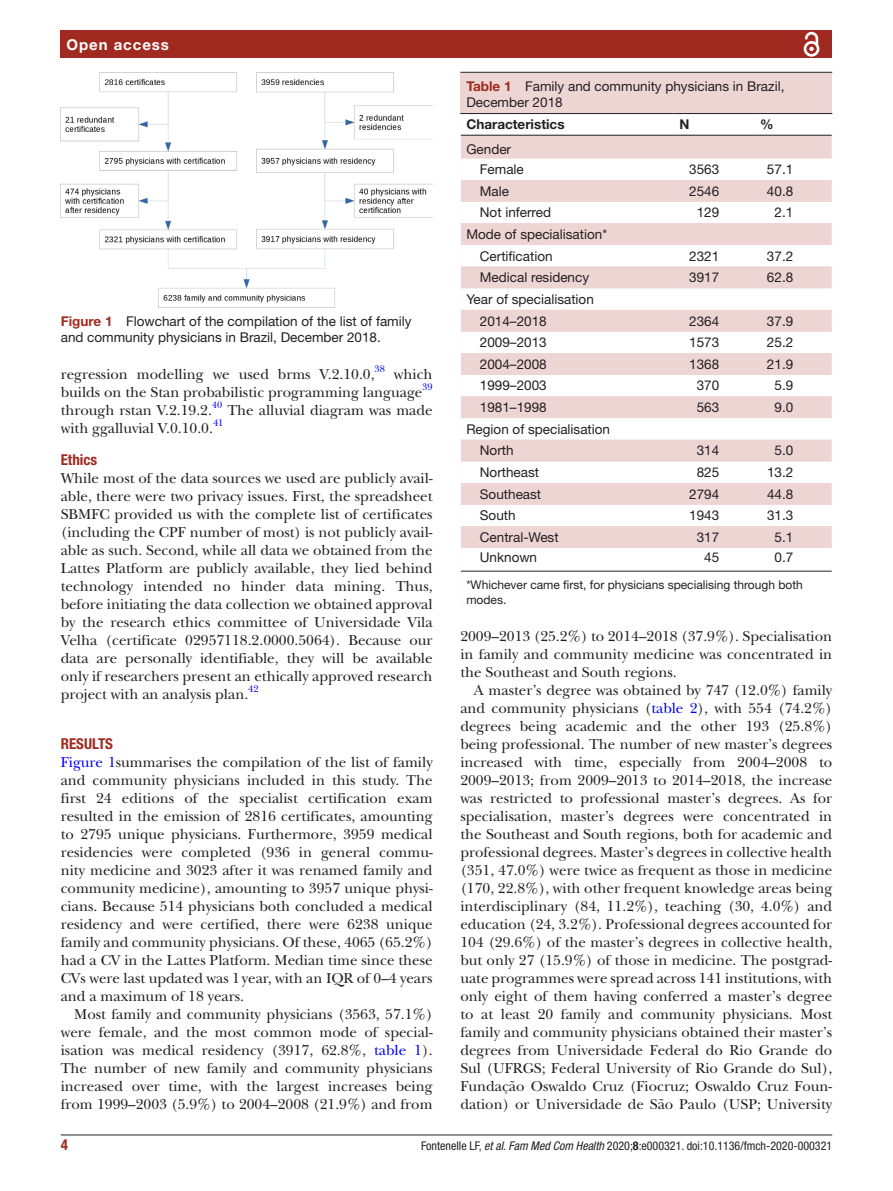
<style>
.page{position:relative;width:893px;height:1191px;background:#fff}
.page>*{position:absolute;margin:0;border:0;box-sizing:border-box;transform-origin:0 0}
.t1{font:15px/18px "New Baskerville";color:#231f20;text-align:justify}
.t2{font:700 condensed 15px "Helvetica Neue LT Std";color:#a02a1f}
.t3{font:700 15px "Helvetica Neue LT Std";letter-spacing:.065em;color:#fff}
.t4{font:13.5px/21.6px "Helvetica Neue LT Std";color:#231f20}
.t5{font:700 13.5px "Helvetica Neue LT Std";color:#231f20}
.t6{font:condensed 12px "Helvetica Neue LT Std";color:#231f20}
.t7{font:12px/15px "Helvetica Neue LT Std";color:#231f20}
.t8{font:9.9px "New Baskerville";color:#00f}
.s1{font-weight:700;color:#a02a1f}
.s2{color:#00f}
.s3{font-style:italic}
.s4{font-weight:700}
</style>
<div class="page">
<hr style="left:61px;top:1134px;width:771px;height:1px;background:#231f20">
<div style="left:61px;top:31px;width:771px;height:27px;background:#a02a1f"></div>
<svg style="left:803px;top:31px;width:17px;height:26px"></svg>
<img style="left:61px;top:73px;width:372px;height:235px">
<div style="left:460px;top:73px;width:372px;height:530px;background:#ecd5d2"></div>
<hr style="left:460px;top:72px;width:372px;height:1px;background:#231f20">
<div style="left:461px;top:114px;width:371px;height:489px;background:#fff"></div>
<svg style="left:461px;top:136px;width:371px;height:412px"></svg>
<hr style="left:460px;top:113px;width:213px;height:1px;background:#231f20">
<hr style="left:460px;top:135px;width:213px;height:1px;background:#231f20">
<hr style="left:673px;top:113px;width:81px;height:1px;background:#231f20">
<hr style="left:673px;top:135px;width:81px;height:1px;background:#231f20">
<hr style="left:754px;top:113px;width:78px;height:1px;background:#231f20">
<hr style="left:754px;top:135px;width:78px;height:1px;background:#231f20">
<hr style="left:673px;top:571px;width:81px;height:1px;background:#231f20">
<hr style="left:460px;top:571px;width:213px;height:1px;background:#231f20">
<hr style="left:754px;top:571px;width:78px;height:1px;background:#231f20">
<svg style="left:460px;top:114px;width:1px;height:457px"></svg>
<hr style="left:460px;top:571px;width:1px;height:32px;background:#fff">
<p class="t3" style="left:66px;top:35px;width:104px">Open access</p>
<p class="t4" style="left:61px;top:312px;width:352px;line-height:16.2px"><span class="s1">Figure 1</span> Flowchart of the compilation of the list of family and community physicians in Brazil, December 2018.</p>
<p class="t1" style="left:61px;top:365px;width:315px">regression modelling we used brms V.2.10.0,</p>
<p class="t8" style="left:375px;top:363px;width:12px">38</p>
<p class="t1" style="left:61px;top:365px;width:373px;text-indent:333px">which builds on the Stan probabilistic programming language</p>
<p class="t8" style="left:422px;top:381px;width:12px">39</p>
<p class="t1" style="left:61px;top:401px;width:153px">through rstan V.2.19.2.</p>
<p class="t8" style="left:212px;top:399px;width:12px">40</p>
<p class="t1" style="left:227px;top:401px;width:207px">The alluvial diagram was made</p>
<p class="t1" style="left:61px;top:419px;width:154px">with ggalluvial V.0.10.0.</p>
<p class="t8" style="left:213px;top:417px;width:12px">41</p>
<p class="t2" style="left:61px;top:450px;width:38px">Ethics</p>
<p class="t1" style="left:61px;top:469px;width:373px">While most of the data sources we used are publicly avail&shy;able, there were two privacy issues. First, the spreadsheet SBMFC provided us with the complete list of certificates (including the CPF number of most) is not publicly avail&shy;able as such. Second, while all data we obtained from the Lattes Platform are publicly available, they lied behind technology intended no hinder data mining. Thus, before initiating the data collection we obtained approval by the research ethics committee of Universidade Vila Velha (certificate 02957118.2.0000.5064). Because our data are personally identifiable, they will be available only if researchers present an ethically approved research project with an analysis plan.</p>
<p class="t8" style="left:248px;top:683px;width:12px">42</p>
<p class="t2" style="left:61px;top:735px;width:54px">RESULTS</p>
<p class="t1" style="left:61px;top:753px;width:373px"><span class="s2">Figure 1</span>summarises the compilation of the list of family and community physicians included in this study. The first 24 editions of the specialist certification exam resulted in the emission of 2816 certificates, amounting to 2795 unique physicians. Furthermore, 3959 medical residencies were completed (936 in general commu&shy;nity medicine and 3023 after it was renamed family and community medicine), amounting to 3957 unique physi&shy;cians. Because 514 physicians both concluded a medical residency and were certified, there were 6238 unique family and community physicians. Of these, 4065 (65.2%) had a CV in the Lattes Platform. Median time since these CVs were last updated was 1year, with an IQR of 0–4 years and a maximum of 18 years.</p>
<p class="t1" style="left:61px;top:1005px;width:373px;text-indent:14px">Most family and community physicians (3563, 57.1%) were female, and the most common mode of special&shy;isation was medical residency (3917, 62.8%, <span class="s2">table 1</span>).<br>The number of new family and community physicians increased over time, with the largest increases being from 1999–2003 (5.9%) to 2004–2008 (21.9%) and from</p>
<p class="t4" style="left:466px;top:77px;width:320px;line-height:16.5px"><span class="s1">Table 1</span> Family and community physicians in Brazil,<br>December 2018</p>
<p class="t5" style="left:466px;top:116px;width:100px">Characteristics</p>
<p class="t5" style="left:679px;top:116px;width:12px">N</p>
<p class="t5" style="left:760px;top:116px;width:15px">%</p>
<p class="t4" style="left:480px;top:139px;width:46px;line-height:20.1px;text-indent:-14px">Gender<br>Female</p>
<p class="t4" style="left:689px;top:158px;width:32px">3563</p>
<p class="t4" style="left:767px;top:158px;width:28px">57.1</p>
<p class="t4" style="left:480px;top:180px;width:31px">Male</p>
<p class="t4" style="left:689px;top:180px;width:32px">2546</p>
<p class="t4" style="left:767px;top:180px;width:28px">40.8</p>
<p class="t4" style="left:480px;top:201px;width:73px">Not inferred</p>
<p class="t4" style="left:697px;top:201px;width:24px">129</p>
<p class="t4" style="left:774px;top:201px;width:20px">2.1</p>
<p class="t4" style="left:480px;top:223px;width:129px;text-indent:-14px">Mode of specialisation*<br>Certification</p>
<p class="t4" style="left:689px;top:245px;width:32px">2321</p>
<p class="t4" style="left:767px;top:245px;width:28px">37.2</p>
<p class="t4" style="left:480px;top:266px;width:111px">Medical residency</p>
<p class="t4" style="left:689px;top:266px;width:32px">3917</p>
<p class="t4" style="left:767px;top:266px;width:28px">62.8</p>
<p class="t4" style="left:480px;top:288px;width:115px;text-indent:-14px">Year of specialisation<br>2014–2018</p>
<p class="t4" style="left:689px;top:310px;width:32px">2364</p>
<p class="t4" style="left:767px;top:310px;width:28px">37.9</p>
<p class="t4" style="left:480px;top:331px;width:68px">2009–2013</p>
<p class="t4" style="left:689px;top:331px;width:32px">1573</p>
<p class="t4" style="left:767px;top:331px;width:28px">25.2</p>
<p class="t4" style="left:480px;top:353px;width:68px">2004–2008</p>
<p class="t4" style="left:689px;top:353px;width:32px">1368</p>
<p class="t4" style="left:767px;top:353px;width:28px">21.9</p>
<p class="t4" style="left:480px;top:375px;width:68px">1999–2003</p>
<p class="t4" style="left:697px;top:375px;width:24px">370</p>
<p class="t4" style="left:774px;top:375px;width:20px">5.9</p>
<p class="t4" style="left:480px;top:396px;width:68px">1981–1998</p>
<p class="t4" style="left:697px;top:396px;width:24px">563</p>
<p class="t4" style="left:774px;top:396px;width:20px">9.0</p>
<p class="t4" style="left:480px;top:418px;width:132px;text-indent:-14px">Region of specialisation<br>North</p>
<p class="t4" style="left:697px;top:439px;width:24px">314</p>
<p class="t4" style="left:774px;top:439px;width:20px">5.0</p>
<p class="t4" style="left:480px;top:461px;width:61px">Northeast</p>
<p class="t4" style="left:697px;top:461px;width:24px">825</p>
<p class="t4" style="left:767px;top:461px;width:28px">13.2</p>
<p class="t4" style="left:480px;top:483px;width:63px">Southeast</p>
<p class="t4" style="left:689px;top:483px;width:32px">2794</p>
<p class="t4" style="left:767px;top:483px;width:28px">44.8</p>
<p class="t4" style="left:480px;top:504px;width:37px">South</p>
<p class="t4" style="left:689px;top:504px;width:32px">1943</p>
<p class="t4" style="left:767px;top:504px;width:28px">31.3</p>
<p class="t4" style="left:480px;top:526px;width:80px">Central-West</p>
<p class="t4" style="left:697px;top:526px;width:24px">317</p>
<p class="t4" style="left:774px;top:526px;width:20px">5.1</p>
<p class="t4" style="left:480px;top:546px;width:59px">Unknown</p>
<p class="t4" style="left:704px;top:546px;width:17px">45</p>
<p class="t4" style="left:774px;top:546px;width:20px">0.7</p>
<p class="t7" style="left:466px;top:577px;width:338px">*Whichever came first, for physicians specialising through both modes.</p>
<p class="t1" style="left:460px;top:627px;width:373px">2009–2013 (25.2%) to 2014–2018 (37.9%). Specialisation in family and community medicine was concentrated in the Southeast and South regions.</p>
<p class="t1" style="left:460px;top:681px;width:373px;text-indent:13px">A master’s degree was obtained by 747 (12.0%) family and community physicians (<span class="s2">table 2</span>), with 554 (74.2%) degrees being academic and the other 193 (25.8%) being professional. The number of new master’s degrees increased with time, especially from 2004–2008 to 2009–2013; from 2009–2013 to 2014–2018, the increase was restricted to professional master’s degrees. As for specialisation, master’s degrees were concentrated in the Southeast and South regions, both for academic and professional degrees. Master’s degrees in collective health (351, 47.0%) were twice as frequent as those in medicine (170, 22.8%), with other frequent knowledge areas being interdisciplinary (84, 11.2%), teaching (30, 4.0%) and education (24, 3.2%). Professional degrees accounted for 104 (29.6%) of the master’s degrees in collective health, but only 27 (15.9%) of those in medicine. The postgrad&shy;uate programmes were spread across 141 institutions, with only eight of them having conferred a master’s degree to at least 20 family and community physicians. Most family and community physicians obtained their master’s degrees from Universidade Federal do Rio Grande do Sul (UFRGS; Federal University of Rio Grande do Sul), Fundação Oswaldo Cruz (Fiocruz; Oswaldo Cruz Foun&shy;dation) or Universidade de São Paulo (USP; University</p>
<p class="t2" style="left:61px;top:1135px;width:9px">4</p>
<p class="t6" style="left:421px;top:1138px;width:413px">Fontenelle LF, <span class="s3">et al</span>. <span class="s3">Fam Med Com Health</span> 2020;<span class="s4">8</span>:e000321. doi:10.1136/fmch-2020-000321</p>
</div>
